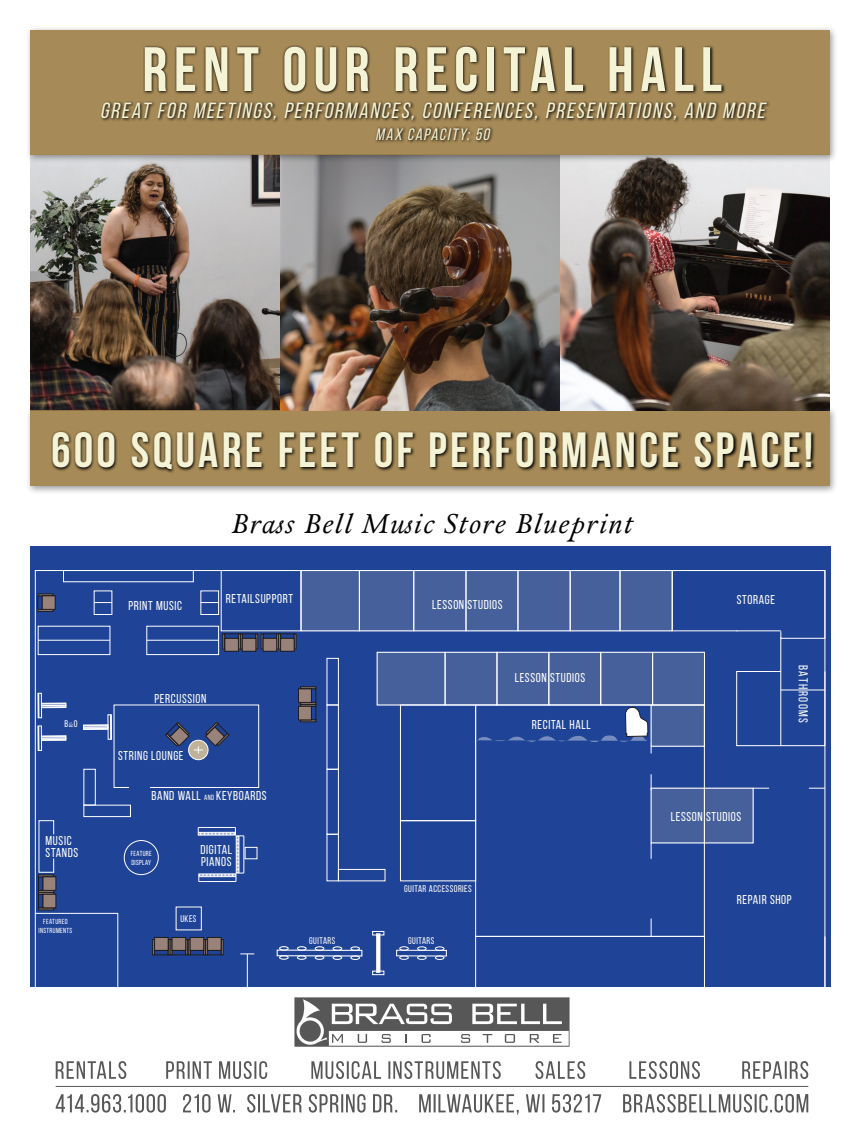
<style>
.page{position:relative;width:864px;height:1134px;background:#fff}
.page>*{position:absolute;margin:0;border:0;box-sizing:border-box;transform-origin:0 0}
.t1{font:700 62.55px "Bebas Neue";letter-spacing:.105em;color:#f5f3d5}
.t2{font:700 49.5px "Bebas Neue";letter-spacing:.065em;color:#f5f3d5}
.t3{font:italic 27px "Calendas Plus";letter-spacing:.06em;color:#000}
.t4{font:italic 22.05px "Bebas Neue";color:#f5f3d5}
.t5{font:italic 16.5px "Bebas Neue";color:#f5f3d5}
.t6{font:12.9px/11.9px "Bebas Neue";letter-spacing:.05em;color:#fff}
.t7{font:12.9px "Bebas Neue";letter-spacing:.11em;color:#fff}
.t8{font:9.6px "Bebas Neue";letter-spacing:.05em;color:#fff}
.t9{font:7.35px/8.6px "Bebas Neue";letter-spacing:.05em;color:#fff;text-align:center}
.s1{font-family:"Calendas Plus";font-size:6.45px}
.s2{font-size:7.5px}
</style>
<div class="page">
<svg style="left:294px;top:997px;width:276px;height:50px"></svg>
<img style="left:30px;top:163px;width:251px;height:243px">
<div style="left:26px;top:406px;width:812px;height:89px;background:#231f20;opacity:.51"></div>
<div style="left:30px;top:410px;width:799px;height:76px;background:#a68a57"></div>
<svg style="left:51px;top:431px;width:764px;height:42px"></svg>
<svg style="left:311px;top:1061px;width:190px;height:18px"></svg>
<svg style="left:536px;top:1061px;width:49px;height:18px"></svg>
<svg style="left:56px;top:1061px;width:70px;height:18px"></svg>
<svg style="left:629px;top:1061px;width:71px;height:18px"></svg>
<svg style="left:166px;top:1061px;width:101px;height:18px"></svg>
<svg style="left:742px;top:1061px;width:66px;height:18px"></svg>
<svg style="left:56px;top:1094px;width:752px;height:21px"></svg>
<hr style="left:56px;top:1086px;width:752px;height:1px;background:#000">
<div style="left:30px;top:546px;width:801px;height:441px;background:#1f4396"></div>
<svg style="left:35px;top:570px;width:790px;height:417px"></svg>
<hr style="left:247px;top:954px;width:1px;height:33px;background:#fff">
<svg style="left:240px;top:954px;width:14px;height:1px"></svg>
<div style="left:327px;top:705px;width:12px;height:65px;border:1px solid #fff"></div>
<div style="left:327px;top:658px;width:12px;height:47px;border:1px solid #fff"></div>
<div style="left:327px;top:769px;width:12px;height:66px;border:1px solid #fff"></div>
<div style="left:327px;top:834px;width:12px;height:47px;border:1px solid #fff"></div>
<div style="left:338px;top:869px;width:47px;height:12px;border:1px solid #fff"></div>
<div style="left:84px;top:805px;width:47px;height:12px;border:1px solid #fff"></div>
<div style="left:245px;top:847px;width:12px;height:12px;border:1px solid #fff"></div>
<div style="left:84px;top:769px;width:12px;height:36px;border:1px solid #fff"></div>
<svg style="left:38px;top:820px;width:16px;height:57px"></svg>
<div style="left:400px;top:705px;width:76px;height:116px;border:1px solid #fff"></div>
<div style="left:400px;top:820px;width:76px;height:61px;border:1px solid #fff"></div>
<div style="left:63px;top:570px;width:131px;height:12px;border:1px solid #fff"></div>
<div style="left:147px;top:626px;width:72px;height:29px;border:1px solid #fff"></div>
<hr style="left:147px;top:640px;width:72px;height:1px;background:#fff">
<div style="left:38px;top:626px;width:72px;height:29px;border:1px solid #fff"></div>
<hr style="left:38px;top:640px;width:72px;height:1px;background:#fff">
<svg style="left:94px;top:602px;width:18px;height:1px"></svg>
<div style="left:201px;top:591px;width:18px;height:24px;border:1px solid #fff"></div>
<svg style="left:201px;top:602px;width:18px;height:1px"></svg>
<svg style="left:84px;top:704px;width:175px;height:84px"></svg>
<div style="left:221px;top:570px;width:80px;height:61px;border:1px solid #fff"></div>
<div style="left:301px;top:570px;width:59px;height:61px;border:1px solid #fff"></div>
<div style="left:359px;top:570px;width:55px;height:61px;border:1px solid #fff"></div>
<div style="left:414px;top:570px;width:52px;height:61px;border:1px solid #fff"></div>
<div style="left:466px;top:570px;width:52px;height:61px;border:1px solid #fff"></div>
<div style="left:518px;top:570px;width:52px;height:61px;border:1px solid #fff"></div>
<div style="left:570px;top:570px;width:50px;height:61px;border:1px solid #fff"></div>
<div style="left:620px;top:570px;width:53px;height:61px;border:1px solid #fff"></div>
<div style="left:377px;top:652px;width:68px;height:53px;border:1px solid #fff"></div>
<div style="left:445px;top:652px;width:52px;height:53px;border:1px solid #fff"></div>
<div style="left:497px;top:652px;width:52px;height:53px;border:1px solid #fff"></div>
<div style="left:549px;top:652px;width:52px;height:53px;border:1px solid #fff"></div>
<div style="left:600px;top:652px;width:53px;height:53px;border:1px solid #fff"></div>
<div style="left:652px;top:652px;width:53px;height:53px;border:1px solid #fff"></div>
<div style="left:651px;top:788px;width:54px;height:55px;border:1px solid #fff"></div>
<div style="left:651px;top:705px;width:54px;height:42px;border:1px solid #fff"></div>
<div style="left:704px;top:788px;width:49px;height:55px;border:1px solid #fff"></div>
<svg style="left:736px;top:671px;width:89px;height:75px"></svg>
<hr style="left:35px;top:913px;width:83px;height:1px;background:#fff">
<hr style="left:118px;top:913px;width:1px;height:74px;background:#fff">
<svg style="left:475px;top:919px;width:350px;height:68px"></svg>
<hr style="left:704px;top:936px;width:1px;height:51px;background:#fff">
<svg style="left:651px;top:843px;width:1px;height:16px"></svg>
<svg style="left:651px;top:774px;width:1px;height:16px"></svg>
<hr style="left:781px;top:637px;width:1px;height:109px;background:#fff">
<svg style="left:753px;top:788px;width:16px;height:1px"></svg>
<hr style="left:781px;top:690px;width:44px;height:1px;background:#fff">
<svg style="left:809px;top:788px;width:16px;height:1px"></svg>
<svg style="left:672px;top:570px;width:153px;height:69px"></svg>
<div style="left:277px;top:950px;width:85px;height:7px;border:1px solid #fff"></div>
<div style="left:279px;top:946px;width:10px;height:5px;border:1px solid #fff;border-radius:50%"></div>
<div style="left:350px;top:946px;width:10px;height:5px;border:1px solid #fff;border-radius:50%"></div>
<div style="left:333px;top:946px;width:9px;height:5px;border:1px solid #fff;border-radius:50%"></div>
<div style="left:297px;top:946px;width:10px;height:5px;border:1px solid #fff;border-radius:50%"></div>
<div style="left:315px;top:946px;width:9px;height:5px;border:1px solid #fff;border-radius:50%"></div>
<div style="left:279px;top:955px;width:10px;height:5px;border:1px solid #fff;border-radius:50%"></div>
<div style="left:350px;top:955px;width:10px;height:5px;border:1px solid #fff;border-radius:50%"></div>
<div style="left:333px;top:955px;width:9px;height:5px;border:1px solid #fff;border-radius:50%"></div>
<div style="left:297px;top:955px;width:10px;height:5px;border:1px solid #fff;border-radius:50%"></div>
<div style="left:315px;top:955px;width:9px;height:5px;border:1px solid #fff;border-radius:50%"></div>
<div style="left:396px;top:950px;width:51px;height:6px;border:1px solid #fff"></div>
<div style="left:400px;top:946px;width:9px;height:5px;border:1px solid #fff;border-radius:50%"></div>
<svg style="left:435px;top:947px;width:9px;height:13px"></svg>
<svg style="left:417px;top:947px;width:9px;height:13px"></svg>
<div style="left:399px;top:956px;width:10px;height:4px;border:1px solid #fff;border-radius:50%"></div>
<div style="left:372px;top:971px;width:12px;height:4px;border:1px solid #fff"></div>
<div style="left:372px;top:931px;width:12px;height:4px;border:1px solid #fff"></div>
<svg style="left:376px;top:933px;width:4px;height:40px"></svg>
<svg style="left:477px;top:663px;width:175px;height:91px"></svg>
<div style="left:198px;top:827px;width:38px;height:8px;border:1px solid #fff"></div>
<hr style="left:198px;top:832px;width:37px;height:1px;background:#fff">
<hr style="left:198px;top:827px;width:37px;height:1px;background:#fff">
<hr style="left:239px;top:836px;width:1px;height:37px;background:#fff">
<hr style="left:244px;top:836px;width:1px;height:37px;background:#fff">
<svg style="left:199px;top:832px;width:40px;height:45px"></svg>
<hr style="left:199px;top:881px;width:37px;height:1px;background:#fff">
<img style="left:559px;top:163px;width:270px;height:247px">
<img style="left:281px;top:163px;width:278px;height:247px">
<div style="left:26px;top:26px;width:812px;height:137px;background:#231f20;opacity:.51"></div>
<div style="left:30px;top:30px;width:799px;height:124px;background:#a68a57"></div>
<svg style="left:143px;top:45px;width:582px;height:50px"></svg>
<svg style="left:101px;top:101px;width:669px;height:21px"></svg>
<svg style="left:375px;top:126px;width:118px;height:17px"></svg>
<h1 class="t1" style="left:142px;top:35px;width:581px">RENT OUR RECITAL HALL</h1>
<h3 class="t4" style="left:100px;top:98px;width:671px">GREAT FOR MEETINGS, PERFORMANCES, CONFERENCES, PRESENTATIONS, AND MORE</h3>
<p class="t5" style="left:376px;top:125px;width:119px">MAX CAPACITY: 50</p>
<h2 class="t2" style="left:51px;top:423px;width:764px">600 SQUARE FEET OF PERFORMANCE SPACE!</h2>
<p class="t8" style="left:65px;top:718px;width:14px">B<span class="s1">&amp;</span>O</p>
<p class="t6" style="left:46px;top:834px;width:34px">MUSIC<br>STANDS</p>
<p class="t9" style="left:39px;top:917px;width:35px">FEATURED<br>INSTRUMENTS</p>
<p class="t6" style="left:128px;top:599px;width:55px">PRINT MUSIC</p>
<h3 class="t3" style="left:231px;top:504px;width:403px">Brass Bell Music Store Blueprint</h3>
<p class="t6" style="left:226px;top:592px;width:69px">RETAILSUPPORT</p>
<p class="t6" style="left:432px;top:598px;width:72px">LESSON STUDIOS</p>
<p class="t6" style="left:155px;top:692px;width:53px">PERCUSSION</p>
<p class="t6" style="left:515px;top:671px;width:72px">LESSON STUDIOS</p>
<p class="t6" style="left:532px;top:718px;width:60px">RECITAL HALL</p>
<p class="t6" style="left:118px;top:749px;width:67px">STRING LOUNGE</p>
<p class="t6" style="left:152px;top:789px;width:117px">BAND WALL <span class="s2">AND</span> KEYBOARDS</p>
<p class="t9" style="left:131px;top:849px;width:23px;text-align:left">FEATURE<br>DISPLAY</p>
<p class="t6" style="left:200px;top:843px;width:33px">DIGITAL<br>PIANOS</p>
<p class="t8" style="left:180px;top:913px;width:18px">UKES</p>
<p class="t8" style="left:404px;top:884px;width:69px">GUITAR ACCESSORIES</p>
<p class="t8" style="left:309px;top:936px;width:28px;rotate:-1deg">GUITARS</p>
<p class="t8" style="left:408px;top:936px;width:28px;rotate:-1deg">GUITARS</p>
<p class="t6" style="left:737px;top:593px;width:40px">STORAGE</p>
<p class="t7" style="left:810px;top:665px;width:59px;rotate:90deg">BATHROOMS</p>
<p class="t6" style="left:671px;top:810px;width:72px">LESSON STUDIOS</p>
<p class="t6" style="left:737px;top:894px;width:57px">REPAIR SHOP</p>
</div>
